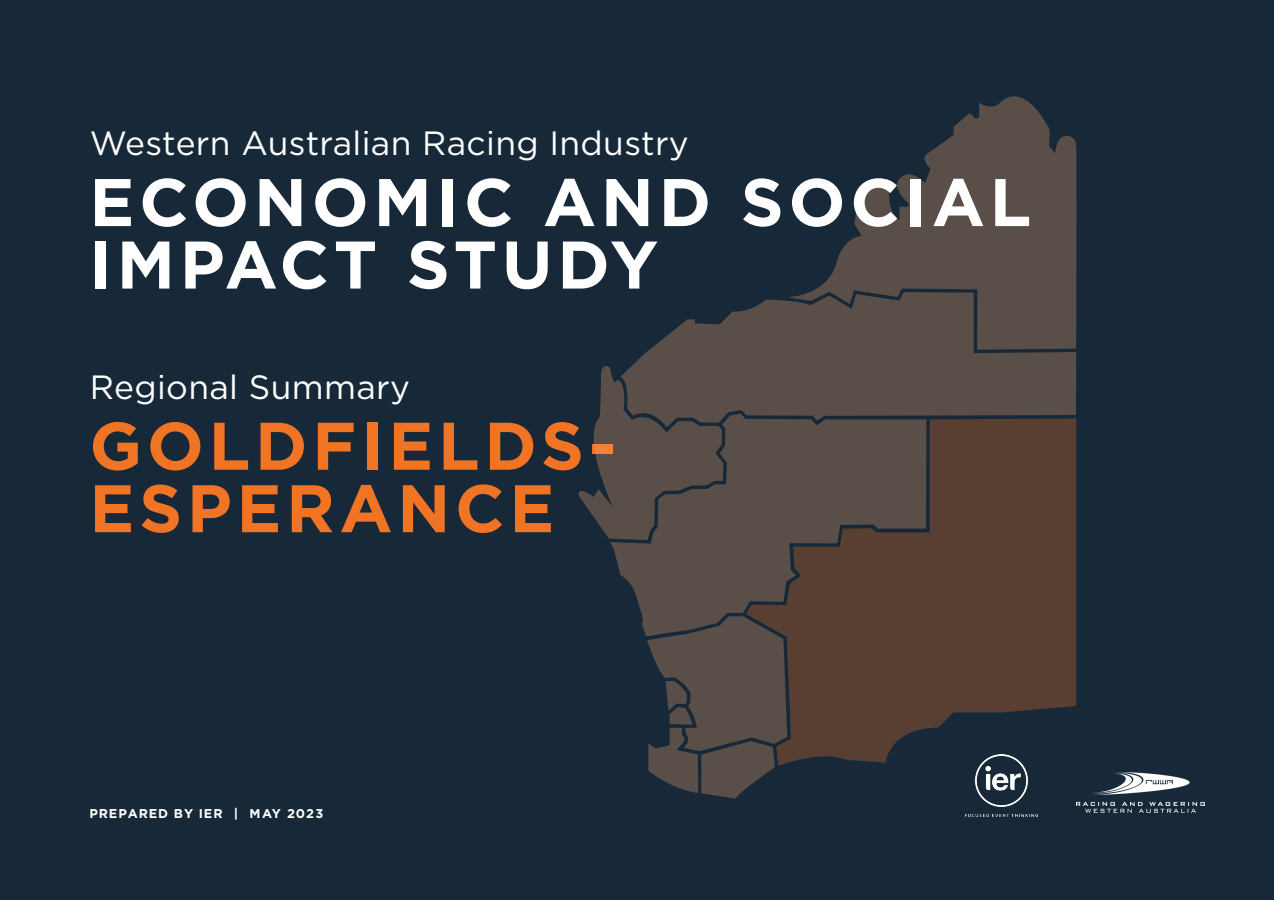
<style>
.page{position:relative;width:1274px;height:900px;background:#fff}
.page>*{position:absolute;margin:0;border:0;box-sizing:border-box;transform-origin:0 0}
.t1{font:700 67.2px/62.4px "Gotham";letter-spacing:.07em;color:#fff}
.t2{font:700 67.2px/62.4px "Gotham";letter-spacing:.07em;color:#f17424}
.t3{font:33.6px "Gotham";letter-spacing:.01em;color:#fff}
.t4{font:700 12.75px "Gotham";letter-spacing:.07em;color:#fff}
</style>
<div class="page">
<div style="left:0;top:0;width:1273px;height:900px;background:#172938"></div>
<img style="left:1076px;top:773px;width:127px;height:39px">
<img style="left:965px;top:766px;width:71px;height:50px">
<svg style="left:810px;top:96px;width:266px;height:253px;fill:#5a4e48"></svg>
<svg style="left:635px;top:292px;width:440px;height:124px;background:#514946"></svg>
<svg style="left:787px;top:418px;width:288px;height:348px;background:#4e3c33"></svg>
<svg style="left:609px;top:413px;width:317px;height:223px;background:#544741"></svg>
<svg style="left:578px;top:363px;width:145px;height:177px"></svg>
<svg style="left:647px;top:616px;width:140px;height:183px"></svg>
<p class="t3" style="left:90px;top:122px;width:600px">Western Australian Racing Industry</p>
<p class="t1" style="left:89px;top:171px;width:943px">ECONOMIC AND SOCIAL<br>IMPACT STUDY</p>
<p class="t3" style="left:90px;top:366px;width:321px">Regional Summary</p>
<p class="t2" style="left:89px;top:414px;width:528px">GOLDFIELDS-<br>ESPERANCE</p>
<p class="t4" style="left:89px;top:804px;width:235px">PREPARED BY IER | MAY 2023</p>
</div>
